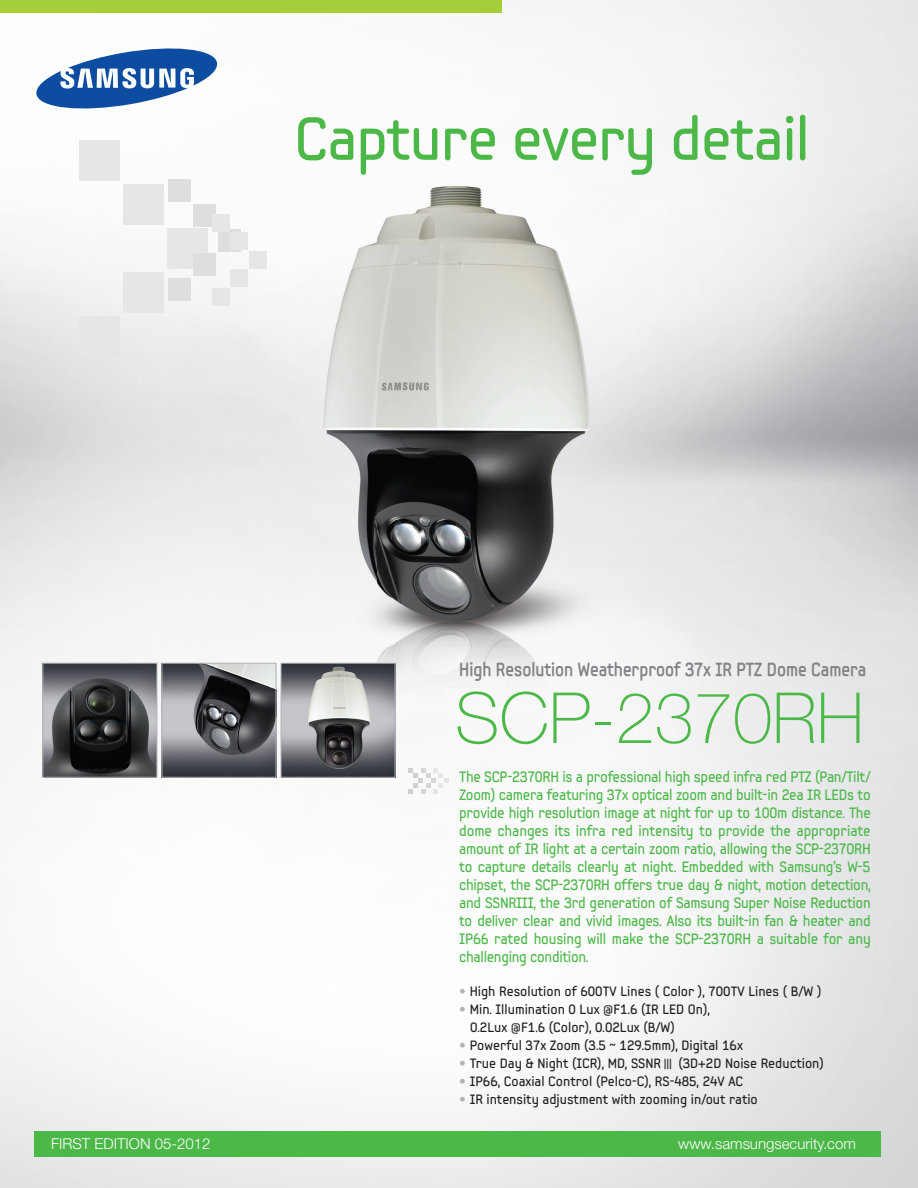
<style>
.page{position:relative;width:918px;height:1188px;background:#fff}
.page>*{position:absolute;margin:0;border:0;box-sizing:border-box;transform-origin:0 0}
.t1{font:100 70.5px "Helvetica Neue";color:#4cb848}
.t2{font:60px "Samsung Imagination Modern";letter-spacing:-.02em;color:#4cb848}
.t3{font:700 18.75px "Samsung Imagination Modern";color:#808285;scale:.9 1}
.t4{font:15px/18px "Samsung Imagination Modern";letter-spacing:-.015em;color:#4cb848;text-align:justify;scale:.96 1}
.t5{font:300 15px "Helvetica Neue";color:#fff}
.t6{font:13.5px/18px "Samsung Imagination Modern";color:#231f20}
.s1{font-family:"Helvetica Neue";font-weight:300;color:#b2b3b7}
.s2{font-family:"YGO12"}
</style>
<div class="page">
<img style="left:0;top:0;width:918px;height:1188px">
<div style="left:34px;top:1131px;width:846px;height:26px;background:#4cb848"></div>
<div style="left:0;top:0;width:502px;height:13px;background:#a6ce39"></div>
<svg style="left:408px;top:769px;width:40px;height:24px"></svg>
<div style="left:79px;top:140px;width:41px;height:41px;background:#e5e6e8"></div>
<div style="left:123px;top:184px;width:41px;height:41px;background:#e5e6e8"></div>
<div style="left:167px;top:228px;width:41px;height:41px;background:#e5e6e8"></div>
<div style="left:123px;top:272px;width:41px;height:41px;background:#e5e6e8"></div>
<div style="left:79px;top:316px;width:41px;height:41px;background:#e5e6e8"></div>
<div style="left:168px;top:179px;width:23px;height:23px;background:#dddee0"></div>
<div style="left:193px;top:204px;width:23px;height:23px;background:#dddee0"></div>
<div style="left:218px;top:229px;width:23px;height:23px;background:#dddee0"></div>
<div style="left:193px;top:253px;width:23px;height:23px;background:#dddee0"></div>
<div style="left:168px;top:278px;width:23px;height:23px;background:#dddee0"></div>
<div style="left:212px;top:214px;width:17px;height:17px;background:#e5e6e8"></div>
<div style="left:231px;top:233px;width:17px;height:17px;background:#e5e6e8"></div>
<div style="left:249px;top:251px;width:17px;height:18px;background:#e5e6e8"></div>
<div style="left:231px;top:270px;width:17px;height:17px;background:#e5e6e8"></div>
<div style="left:212px;top:288px;width:17px;height:18px;background:#e5e6e8"></div>
<svg style="left:35px;top:44px;width:183px;height:69px"></svg>
<img style="left:45px;top:665px;width:110px;height:111px">
<div style="left:43px;top:663px;width:114px;height:115px;border:1px solid #b2b3b7"></div>
<img style="left:164px;top:665px;width:110px;height:111px">
<div style="left:162px;top:663px;width:114px;height:115px;border:1px solid #b2b3b7"></div>
<img style="left:283px;top:665px;width:110px;height:111px">
<div style="left:281px;top:663px;width:114px;height:115px;border:1px solid #b2b3b7"></div>
<h2 class="t2" style="left:294px;top:100px;width:517px">Capture every detail</h2>
<p class="t5" style="left:51px;top:1134px;width:161px">FIRST EDITION 05-2012</p>
<p class="t3" style="left:459px;top:658px;width:454px">High Resolution Weatherproof 37x IR PTZ Dome Camera</p>
<h1 class="t1" style="left:455px;top:678px;width:410px">SCP-2370RH</h1>
<p class="t4" style="left:459px;top:767px;width:430px">The SCP-2370RH is a professional high speed infra red PTZ (Pan/Tilt/ Zoom) camera featuring 37x optical zoom and built-in 2ea IR LEDs to provide high resolution image at night for up to 100m distance. The dome changes its infra red intensity to provide the appropriate amount of IR light at a certain zoom ratio, allowing the SCP-2370RH to capture details clearly at night. Embedded with Samsung's W-5 chipset, the SCP-2370RH offers true day &amp; night, motion detection, and SSNRIII, the 3rd generation of Samsung Super Noise Reduction to deliver clear and vivid images. Also its built-in fan &amp; heater and IP66 rated housing will make the SCP-2370RH a suitable for any challenging condition.</p>
<p class="t6" style="left:459px;top:983px;width:364px"><span class="s1">•</span> High Resolution of 600TV Lines ( Color ), 700TV Lines ( B/W )</p>
<p class="t6" style="left:470px;top:1001px;width:241px;text-indent:-11px"><span class="s1">•</span> Min. Illumination 0 Lux @F1.6 (IR LED On),<br>0.2Lux @F1.6 (Color), 0.02Lux (B/W)</p>
<p class="t6" style="left:459px;top:1037px;width:285px"><span class="s1">•</span> Powerful 37x Zoom (3.5 ~ 129.5mm), Digital 16x</p>
<p class="t6" style="left:459px;top:1055px;width:366px"><span class="s1">•</span> True Day &amp; Night (ICR), MD, SSNR<span class="s2">Ⅲ</span> (3D+2D Noise Reduction)</p>
<p class="t6" style="left:459px;top:1073px;width:285px"><span class="s1">•</span> IP66, Coaxial Control (Pelco-C), RS-485, 24V AC</p>
<p class="t6" style="left:459px;top:1091px;width:300px"><span class="s1">•</span> IR intensity adjustment with zooming in/out ratio</p>
<p class="t5" style="left:678px;top:1134px;width:179px">www.samsungsecurity.com</p>
</div>
